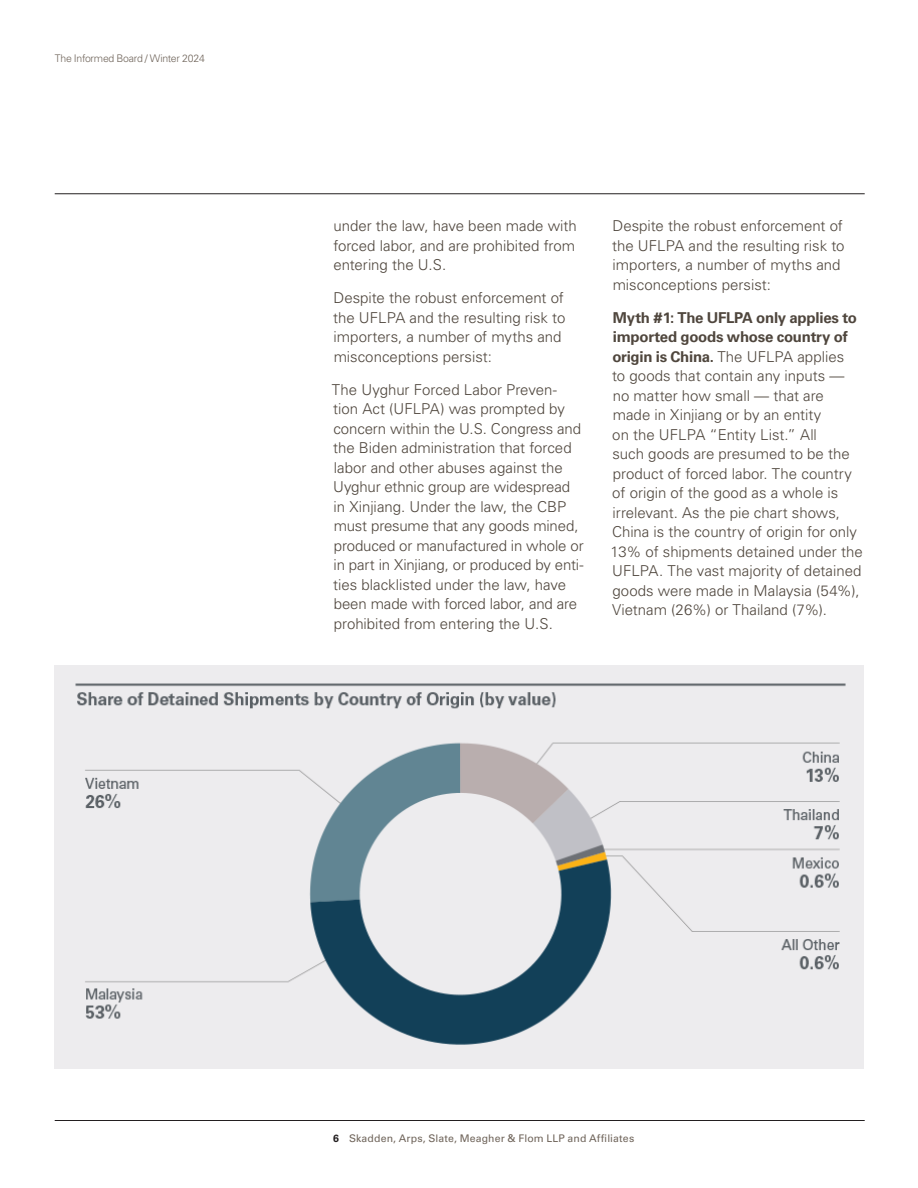
<style>
.page{position:relative;width:918px;height:1188px;background:#fff}
.page>*{position:absolute;margin:0;border:0;box-sizing:border-box;transform-origin:0 0}
.t1{font:300 15px/19.5px "Univers LT Std";color:#4f463d}
.t2{font:10.5px "Univers LT Std";letter-spacing:.01em;color:#6f645a}
.t3{font:300 10.5px "Univers LT Std";letter-spacing:-.025em;color:#6f645a}
.s1{font-weight:700}
.s2{font-weight:700;color:#231f20}
</style>
<div class="page">
<hr style="left:55px;top:1120px;width:810px;height:1px;background:#231f20">
<hr style="left:55px;top:194px;width:810px;height:1px;background:#231f20">
<img style="left:54px;top:665px;width:810px;height:403px">
<p class="t3" style="left:55px;top:52px;width:152px">The Informed Board / Winter 2024</p>
<p class="t1" style="left:333px;top:216px;width:245px;text-align:justify">under the law, have been made with forced labor, and are prohibited from entering the U.S.</p>
<p class="t1" style="left:333px;top:288px;width:234px">Despite the robust enforcement of the UFLPA and the resulting risk to importers, a number of myths and misconceptions persist:</p>
<p class="t1" style="left:332px;top:380px;width:253px">The Uyghur Forced Labor Preven&shy;tion Act (UFLPA) was prompted by concern within the U.S. Congress and the Biden administration that forced labor and other abuses against the Uyghur ethnic group are widespread in Xinjiang. Under the law, the CBP must presume that any goods mined, produced or manufactured in whole or in part in Xinjiang, or produced by enti&shy;ties blacklisted under the law, have been made with forced labor, and are prohibited from entering the U.S.</p>
<p class="t1" style="left:612px;top:216px;width:234px">Despite the robust enforcement of the UFLPA and the resulting risk to importers, a number of myths and misconceptions persist:</p>
<p class="t1" style="left:611px;top:308px;width:254px"><span class="s1">Myth #1: The UFLPA only applies to imported goods whose country of origin is China.</span> The UFLPA applies<br>to goods that contain any inputs — no matter how small — that are made in Xinjiang or by an entity<br>on the UFLPA “Entity List.” All<br>such goods are presumed to be the product of forced labor. The country of origin of the good as a whole is irrelevant. As the pie chart shows, China is the country of origin for only 13% of shipments detained under the UFLPA. The vast majority of detained goods were made in Malaysia (54%), Vietnam (26%) or Thailand (7%).</p>
<p class="t2" style="left:333px;top:1132px;width:303px"><span class="s2">6</span> Skadden, Arps, Slate, Meagher &amp; Flom LLP and Affiliates</p>
</div>
